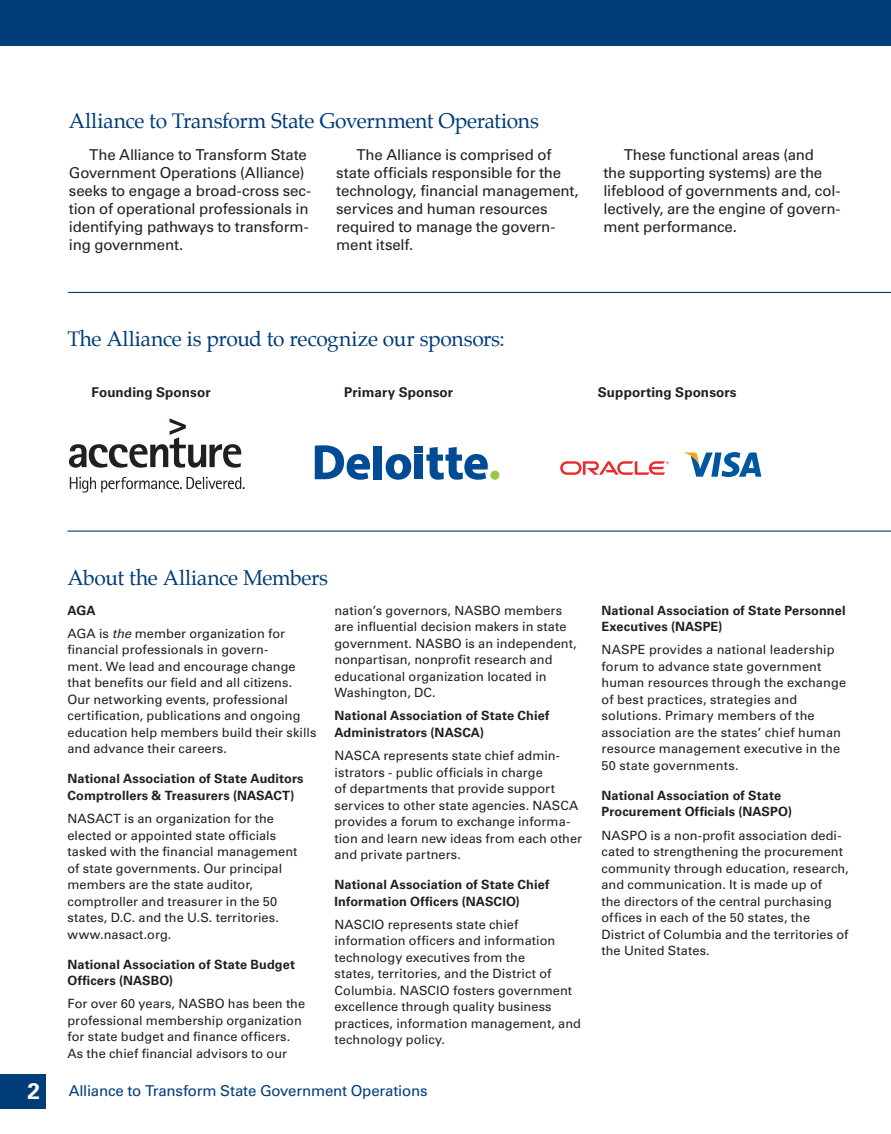
<style>
.page{position:relative;width:891px;height:1134px;background:#fff}
.page>*{position:absolute;margin:0;border:0;box-sizing:border-box;transform-origin:0 0}
.t1{font:700 22.5px "Univers LT Std";color:#fff}
.subhead_2012_Level_2{font:21px "Palatino";letter-spacing:-.015em;color:#003d78}
.body{font:15px/18px "Univers LT Std";letter-spacing:-.01em;color:#231f20}
.t2{font:15px "Univers LT Std";letter-spacing:-.01em;color:#003d78}
.Table_column_head_20{font:700 13.5px "Univers LT Std";letter-spacing:.005em;color:#231f20}
.Table_column_head_20-2{font:12.75px/16.5px "Univers LT Std";letter-spacing:.005em;color:#231f20}
.Table_column_head_20-3{font:700 12.75px/16.5px "Univers LT Std";letter-spacing:.01em;color:#231f20}
.s1{font-style:italic}
</style>
<div class="page">
<div style="left:0;top:0;width:891px;height:46px;background:#003d78"></div>
<div style="left:0;top:1074px;width:46px;height:34px;background:#003d78"></div>
<hr style="left:68px;top:292px;width:823px;height:1px;background:#003d78">
<hr style="left:68px;top:531px;width:823px;height:1px;background:#003d78">
<svg style="left:69px;top:418px;width:172px;height:50px"></svg>
<svg style="left:70px;top:477px;width:175px;height:16px"></svg>
<div style="left:374px;top:446px;width:8px;height:33px;background:#014a94"></div>
<svg style="left:386px;top:454px;width:25px;height:26px"></svg>
<div style="left:415px;top:455px;width:8px;height:24px;background:#014a94"></div>
<div style="left:415px;top:446px;width:8px;height:6px;background:#014a94"></div>
<svg style="left:426px;top:447px;width:62px;height:33px"></svg>
<div style="left:490px;top:471px;width:10px;height:9px;background:#97ca49;border-radius:50%"></div>
<svg style="left:315px;top:445px;width:55px;height:35px"></svg>
<svg style="left:560px;top:461px;width:109px;height:14px"></svg>
<svg style="left:684px;top:452px;width:77px;height:25px"></svg>
<p class="subhead_2012_Level_2" style="left:69px;top:104px;width:471px">Alliance to Transform State Government Operations</p>
<p class="body" style="left:69px;top:146px;width:244px;text-indent:20px">The Alliance to Transform State<br>Government Operations (Alliance) seeks to engage a broad-cross sec&shy;tion of operational professionals in identifying pathways to transform&shy;ing government.</p>
<p class="body" style="left:336px;top:146px;width:244px;text-indent:20px">The Alliance is comprised of state officials responsible for the technology, financial management, services and human resources required to manage the govern&shy;ment itself.</p>
<p class="body" style="left:603px;top:146px;width:239px;text-indent:20px">These functional areas (and<br>the supporting systems) are the lifeblood of governments and, col&shy;lectively, are the engine of govern&shy;ment performance.</p>
<p class="subhead_2012_Level_2" style="left:68px;top:322px;width:439px">The Alliance is proud to recognize our sponsors:</p>
<p class="Table_column_head_20" style="left:92px;top:384px;width:121px">Founding Sponsor</p>
<p class="Table_column_head_20" style="left:344px;top:384px;width:110px">Primary Sponsor</p>
<p class="Table_column_head_20" style="left:598px;top:384px;width:140px">Supporting Sponsors</p>
<p class="subhead_2012_Level_2" style="left:68px;top:561px;width:262px">About the Alliance Members</p>
<p class="Table_column_head_20-3" style="left:68px;top:602px;width:30px">AGA</p>
<p class="Table_column_head_20-2" style="left:68px;top:625px;width:251px">AGA is <span class="s1">the</span> member organization for financial professionals in govern-<br>ment. We lead and encourage change that benefits our field and all citizens.<br>Our networking events, professional certification, publications and ongoing education help members build their skills and advance their careers.</p>
<p class="Table_column_head_20-3" style="left:68px;top:771px;width:238px">National Association of State Auditors<br>Comptrollers &amp; Treasurers (NASACT)</p>
<p class="Table_column_head_20-2" style="left:68px;top:810px;width:232px">NASACT is an organization for the elected or appointed state officials tasked with the financial management of state governments. Our principal members are the state auditor, comptroller and treasurer in the 50 states, D.C. and the U.S. territories. www.nasact.org.</p>
<p class="Table_column_head_20-3" style="left:68px;top:956px;width:229px">National Association of State Budget<br>Officers (NASBO)</p>
<p class="Table_column_head_20-2" style="left:68px;top:996px;width:239px">For over 60 years, NASBO has been the professional membership organization for state budget and finance officers.<br>As the chief financial advisors to our</p>
<p class="Table_column_head_20-2" style="left:334px;top:602px;width:244px">nation’s governors, NASBO members are influential decision makers in state government. NASBO is an independent, nonpartisan, nonprofit research and educational organization located in Washington, DC.</p>
<p class="Table_column_head_20-3" style="left:334px;top:708px;width:216px">National Association of State Chief<br>Administrators (NASCA)</p>
<p class="Table_column_head_20-2" style="left:334px;top:747px;width:249px">NASCA represents state chief admin&shy;istrators - public officials in charge<br>of departments that provide support services to other state agencies. NASCA provides a forum to exchange informa&shy;tion and learn new ideas from each other and private partners.</p>
<p class="Table_column_head_20-3" style="left:334px;top:876px;width:216px">National Association of State Chief<br>Information Officers (NASCIO)</p>
<p class="Table_column_head_20-2" style="left:334px;top:916px;width:248px">NASCIO represents state chief information officers and information technology executives from the<br>states, territories, and the District of Columbia. NASCIO fosters government excellence through quality business practices, information management, and technology policy.</p>
<p class="t1" style="left:27px;top:1078px;width:14px">2</p>
<p class="t2" style="left:69px;top:1082px;width:360px">Alliance to Transform State Government Operations</p>
<p class="Table_column_head_20-3" style="left:602px;top:602px;width:246px">National Association of State Personnel<br>Executives (NASPE)</p>
<p class="Table_column_head_20-2" style="left:602px;top:642px;width:246px">NASPE provides a national leadership forum to advance state government human resources through the exchange of best practices, strategies and solutions. Primary members of the association are the states’ chief human resource management executive in the 50 state governments.</p>
<p class="Table_column_head_20-3" style="left:602px;top:787px;width:192px">National Association of State<br>Procurement Officials (NASPO)</p>
<p class="Table_column_head_20-2" style="left:602px;top:827px;width:249px">NASPO is a non-profit association dedi&shy;cated to strengthening the procurement community through education, research, and communication. It is made up of<br>the directors of the central purchasing offices in each of the 50 states, the District of Columbia and the territories of the United States.</p>
</div>
